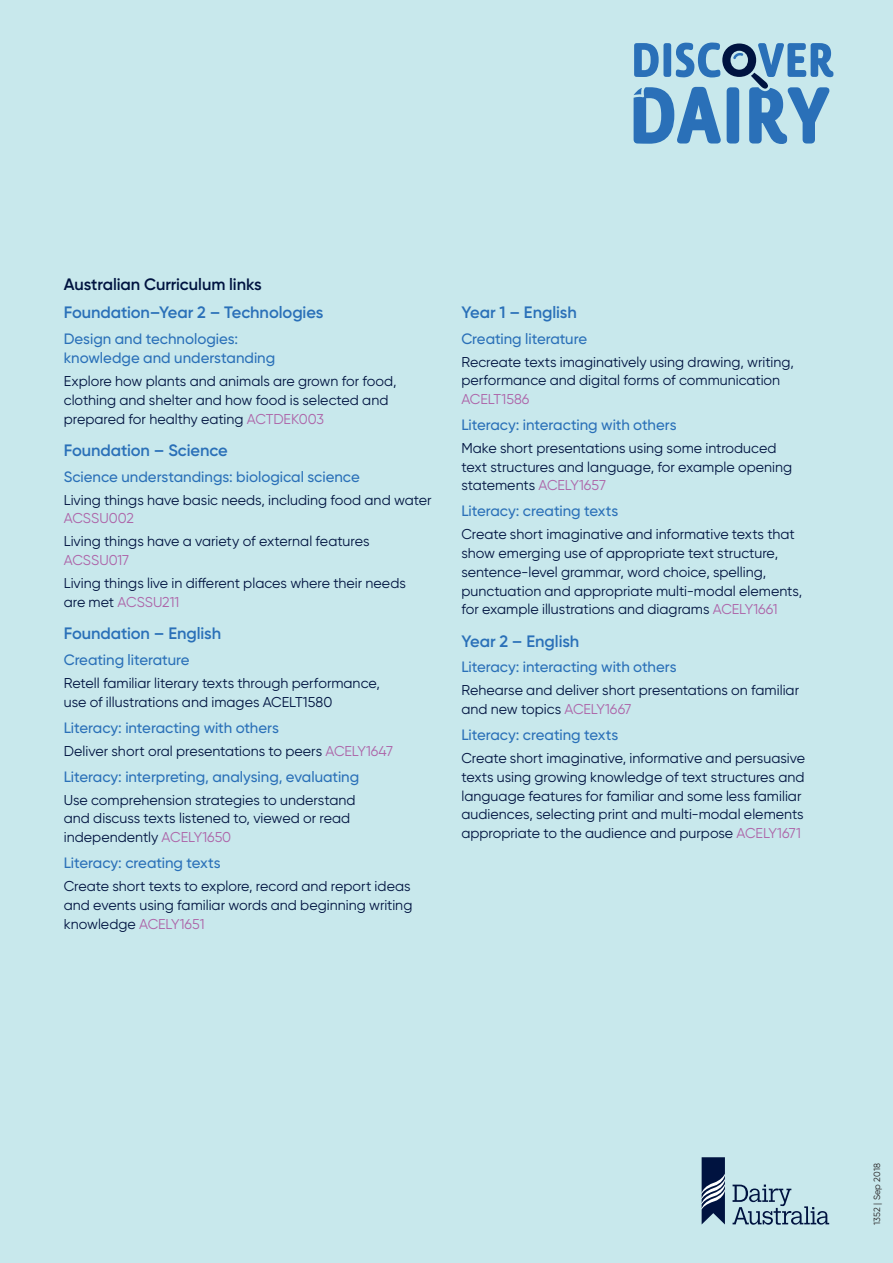
<style>
.page{position:relative;width:893px;height:1263px;background:#c8e8ec}
.page>*{position:absolute;margin:0;border:0;box-sizing:border-box;transform-origin:0 0}
.t1{font:600 16.5px "Gilroy";letter-spacing:-.005em;color:#2a70b8}
.t2{font:600 16.5px "Gilroy";letter-spacing:-.005em;color:#001340}
.t3{font:500 15px/19.5px "Gilroy";letter-spacing:-.005em;color:#2a70b8}
.t4{font:14.25px/18.8px "Gilroy";color:#001340}
.t5{font:14.25px "Gilroy";color:#ad64a8}
.t6{font:9px "Gilroy";letter-spacing:.005em;color:#231f20}
.s1{color:#ad64a8}
</style>
<div class="page">
<svg style="left:732px;top:1184px;width:97px;height:41px"></svg>
<svg style="left:702px;top:1157px;width:23px;height:67px;background:#3b4d6f"></svg>
<svg style="left:634px;top:43px;width:199px;height:101px"></svg>
<p class="t2" style="left:64px;top:274px;width:200px">Australian Curriculum links</p>
<p class="t1" style="left:64px;top:302px;width:261px">Foundation–Year 2 – Technologies</p>
<p class="t3" style="left:64px;top:328px;width:213px">Design and technologies: knowledge and understanding</p>
<p class="t4" style="left:64px;top:371px;width:334px">Explore how plants and animals are grown for food, clothing and shelter and how food is selected and prepared for healthy eating <span class="s1">ACTDEK003</span></p>
<p class="t1" style="left:64px;top:440px;width:165px">Foundation – Science</p>
<p class="t3" style="left:64px;top:466px;width:298px">Science understandings: biological science</p>
<p class="t4" style="left:64px;top:490px;width:369px">Living things have basic needs, including food and water</p>
<p class="t5" style="left:64px;top:510px;width:72px">ACSSU002</p>
<p class="t4" style="left:64px;top:532px;width:307px">Living things have a variety of external features</p>
<p class="t5" style="left:64px;top:551px;width:67px">ACSSU017</p>
<p class="t4" style="left:64px;top:574px;width:344px">Living things live in different places where their needs are met <span class="s1">ACSSU211</span></p>
<p class="t1" style="left:64px;top:623px;width:159px">Foundation – English</p>
<p class="t3" style="left:64px;top:650px;width:127px">Creating literature</p>
<p class="t4" style="left:64px;top:673px;width:318px">Retell familiar literary texts through performance, use of illustrations and images ACELT1580</p>
<p class="t3" style="left:64px;top:717px;width:217px">Literacy: interacting with others</p>
<p class="t4" style="left:64px;top:741px;width:331px">Deliver short oral presentations to peers <span class="s1">ACELY1647</span></p>
<p class="t3" style="left:64px;top:766px;width:297px">Literacy: interpreting, analysing, evaluating</p>
<p class="t4" style="left:64px;top:790px;width:293px">Use comprehension strategies to understand and discuss texts listened to, viewed or read independently <span class="s1">ACELY1650</span></p>
<p class="t3" style="left:64px;top:853px;width:158px">Literacy: creating texts</p>
<p class="t4" style="left:64px;top:876px;width:350px">Create short texts to explore, record and report ideas and events using familiar words and beginning writing knowledge <span class="s1">ACELY1651</span></p>
<p class="t1" style="left:461px;top:302px;width:117px">Year 1 – English</p>
<p class="t3" style="left:461px;top:328px;width:127px">Creating literature</p>
<p class="t4" style="left:461px;top:352px;width:334px">Recreate texts imaginatively using drawing, writing, performance and digital forms of communication</p>
<p class="t5" style="left:461px;top:390px;width:70px">ACELT1586</p>
<p class="t3" style="left:461px;top:415px;width:217px">Literacy: interacting with others</p>
<p class="t4" style="left:461px;top:438px;width:332px">Make short presentations using some introduced text structures and language, for example opening statements <span class="s1">ACELY1657</span></p>
<p class="t3" style="left:461px;top:501px;width:158px">Literacy: creating texts</p>
<p class="t4" style="left:461px;top:525px;width:342px">Create short imaginative and informative texts that show emerging use of appropriate text structure, sentence-level grammar, word choice, spelling, punctuation and appropriate multi-modal elements, for example illustrations and diagrams <span class="s1">ACELY1661</span></p>
<p class="t1" style="left:461px;top:630px;width:119px">Year 2 – English</p>
<p class="t3" style="left:461px;top:657px;width:217px">Literacy: interacting with others</p>
<p class="t4" style="left:461px;top:681px;width:339px">Rehearse and deliver short presentations on familiar and new topics <span class="s1">ACELY1667</span></p>
<p class="t3" style="left:461px;top:725px;width:158px">Literacy: creating texts</p>
<p class="t4" style="left:461px;top:748px;width:345px">Create short imaginative, informative and persuasive texts using growing knowledge of text structures and language features for familiar and some less familiar audiences, selecting print and multi-modal elements appropriate to the audience and purpose <span class="s1">ACELY1671</span></p>
<p class="t6" style="left:872px;top:1225px;width:63px;rotate:-90deg">1352 | Sep 2018</p>
</div>
